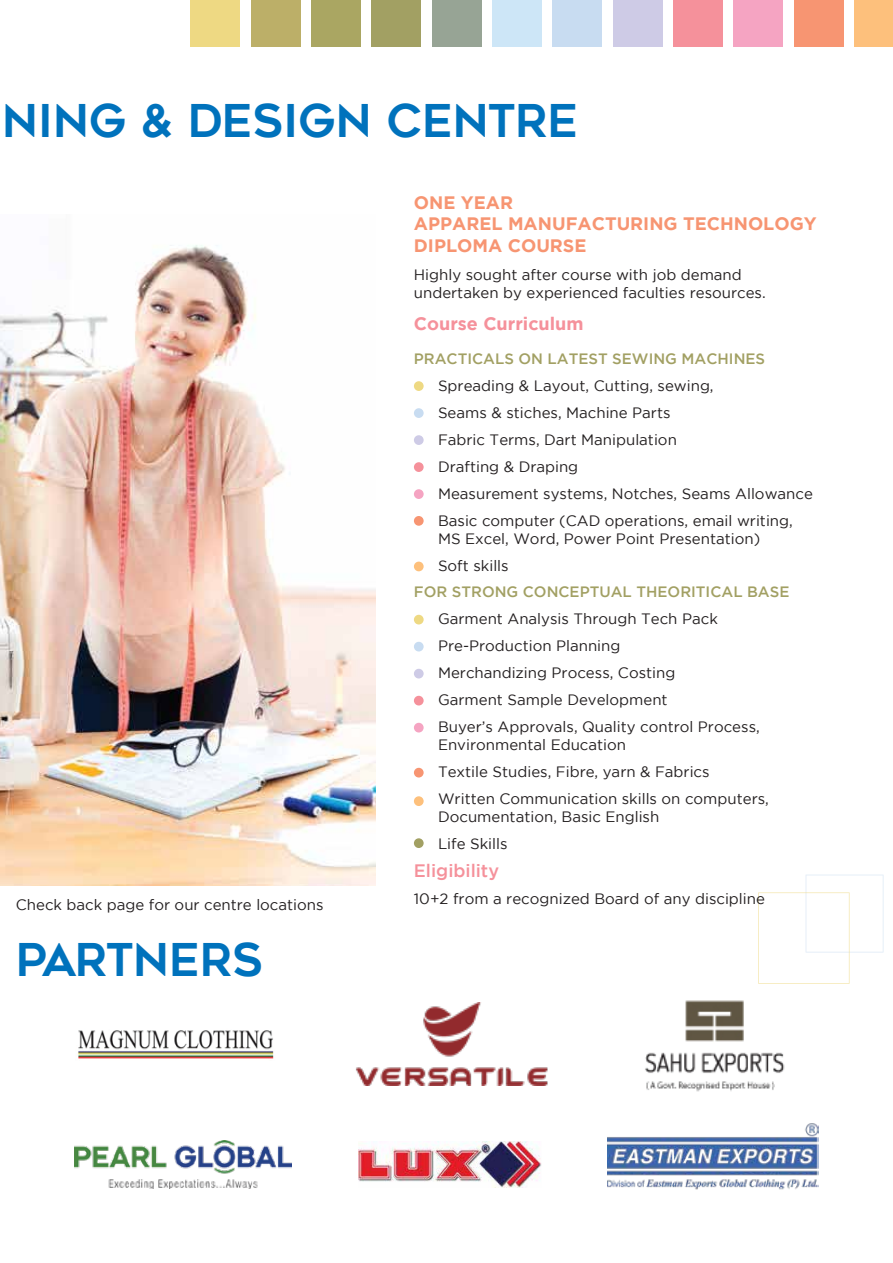
<style>
.page{position:relative;width:893px;height:1263px;background:#fff}
.page>*{position:absolute;margin:0;border:0;box-sizing:border-box;transform-origin:0 0}
.t1{font:45px "Geometos";color:#0072bc}
.t2{font:700 18px/21.6px "Gotham";color:#f79572}
.t3{font:700 18px "Gotham";color:#f5919b}
.t4{font:500 18px "Gotham";color:#f5919b}
.t5{font:15px/27px "Gotham";color:#231f20}
.t6{font:500 15px "Gotham";color:#a2a063}
</style>
<div class="page">
<div style="left:191px;top:0;width:49px;height:46px;background:#eed983"></div>
<div style="left:251px;top:0;width:49px;height:46px;background:#bcaf68"></div>
<div style="left:311px;top:0;width:50px;height:46px;background:#aaa662"></div>
<div style="left:372px;top:0;width:49px;height:46px;background:#a2a063"></div>
<div style="left:432px;top:0;width:49px;height:46px;background:#97a495"></div>
<div style="left:492px;top:0;width:50px;height:46px;background:#cde6f7"></div>
<div style="left:553px;top:0;width:49px;height:46px;background:#c8dcf1"></div>
<div style="left:613px;top:0;width:49px;height:46px;background:#cecbe6"></div>
<div style="left:673px;top:0;width:50px;height:46px;background:#f5919b"></div>
<div style="left:734px;top:0;width:49px;height:46px;background:#f5a4c2"></div>
<div style="left:794px;top:0;width:49px;height:46px;background:#f79572"></div>
<div style="left:854px;top:0;width:39px;height:46px;background:#fdc07c"></div>
<img style="left:0;top:245px;width:375px;height:640px">
<svg style="left:758px;top:875px;width:125px;height:109px"></svg>
<img style="left:78px;top:1030px;width:196px;height:29px">
<img style="left:74px;top:1140px;width:218px;height:48px">
<img style="left:358px;top:1141px;width:184px;height:46px">
<img style="left:645px;top:1000px;width:140px;height:92px">
<img style="left:355px;top:1003px;width:193px;height:82px">
<div style="left:414px;top:615px;width:10px;height:9px;background:#eed983;border-radius:50%"></div>
<div style="left:414px;top:642px;width:10px;height:9px;background:#c8dcf1;border-radius:50%"></div>
<div style="left:414px;top:669px;width:10px;height:9px;background:#cecbe6;border-radius:50%"></div>
<div style="left:414px;top:696px;width:10px;height:9px;background:#f5919b;border-radius:50%"></div>
<div style="left:414px;top:723px;width:10px;height:9px;background:#f5a4c2;border-radius:50%"></div>
<div style="left:414px;top:768px;width:10px;height:9px;background:#f79572;border-radius:50%"></div>
<div style="left:414px;top:796px;width:10px;height:10px;background:#fdc07c;border-radius:50%"></div>
<div style="left:414px;top:838px;width:10px;height:10px;background:#a2a063;border-radius:50%"></div>
<img style="left:607px;top:1123px;width:211px;height:67px">
<div style="left:414px;top:381px;width:10px;height:10px;background:#eed983;border-radius:50%"></div>
<div style="left:414px;top:408px;width:10px;height:10px;background:#c8dcf1;border-radius:50%"></div>
<div style="left:414px;top:435px;width:10px;height:10px;background:#cecbe6;border-radius:50%"></div>
<div style="left:414px;top:462px;width:10px;height:10px;background:#f5919b;border-radius:50%"></div>
<div style="left:414px;top:489px;width:10px;height:10px;background:#f5a4c2;border-radius:50%"></div>
<div style="left:414px;top:516px;width:10px;height:10px;background:#f79572;border-radius:50%"></div>
<div style="left:414px;top:562px;width:10px;height:9px;background:#fdc07c;border-radius:50%"></div>
<h1 class="t1" style="left:2px;top:96px;width:578px">NING &amp; DESIGN CENTRE</h1>
<h1 class="t1" style="left:15px;top:96px;width:542px">ING &amp; DESIGN CENTRE</h1>
<p class="t2" style="left:414px;top:191px;width:404px">ONE YEAR<br>APPAREL MANUFACTURING TECHNOLOGY<br>DIPLOMA COURSE</p>
<p class="t5" style="left:414px;top:265px;width:353px;line-height:18px">Highly sought after course with job demand undertaken by experienced faculties resources.</p>
<p class="t3" style="left:414px;top:314px;width:171px">Course Curriculum</p>
<p class="t6" style="left:414px;top:350px;width:353px">PRACTICALS ON LATEST SEWING MACHINES</p>
<p class="t5" style="left:438px;top:372px;width:376px">Spreading &amp; Layout, Cutting, sewing,<br>Seams &amp; stiches, Machine Parts<br>Fabric Terms, Dart Manipulation<br>Drafting &amp; Draping<br>Measurement systems, Notches, Seams Allowance Basic computer (CAD operations, email writing,</p>
<p class="t5" style="left:438px;top:525px;width:324px">MS Excel, Word, Power Point Presentation)<br>Soft skills</p>
<p class="t6" style="left:414px;top:583px;width:377px">FOR STRONG CONCEPTUAL THEORITICAL BASE</p>
<p class="t5" style="left:438px;top:605px;width:323px">Garment Analysis Through Tech Pack Pre-Production Planning<br>Merchandizing Process, Costing<br>Garment Sample Development<br>Buyer’s Approvals, Quality control Process,</p>
<p class="t5" style="left:438px;top:731px;width:332px">Environmental Education<br>Textile Studies, Fibre, yarn &amp; Fabrics<br>Written Communication skills on computers,</p>
<p class="t5" style="left:438px;top:803px;width:223px">Documentation, Basic English<br>Life Skills</p>
<p class="t5" style="left:16px;top:891px;width:309px">Check back page for our centre locations</p>
<h1 class="t1" style="left:16px;top:934px;width:248px">PARTNERS</h1>
<p class="t4" style="left:414px;top:861px;width:87px">Eligibility</p>
<p class="t5" style="left:414px;top:885px;width:353px">10+2 from a recognized Board of any discipline</p>
</div>
